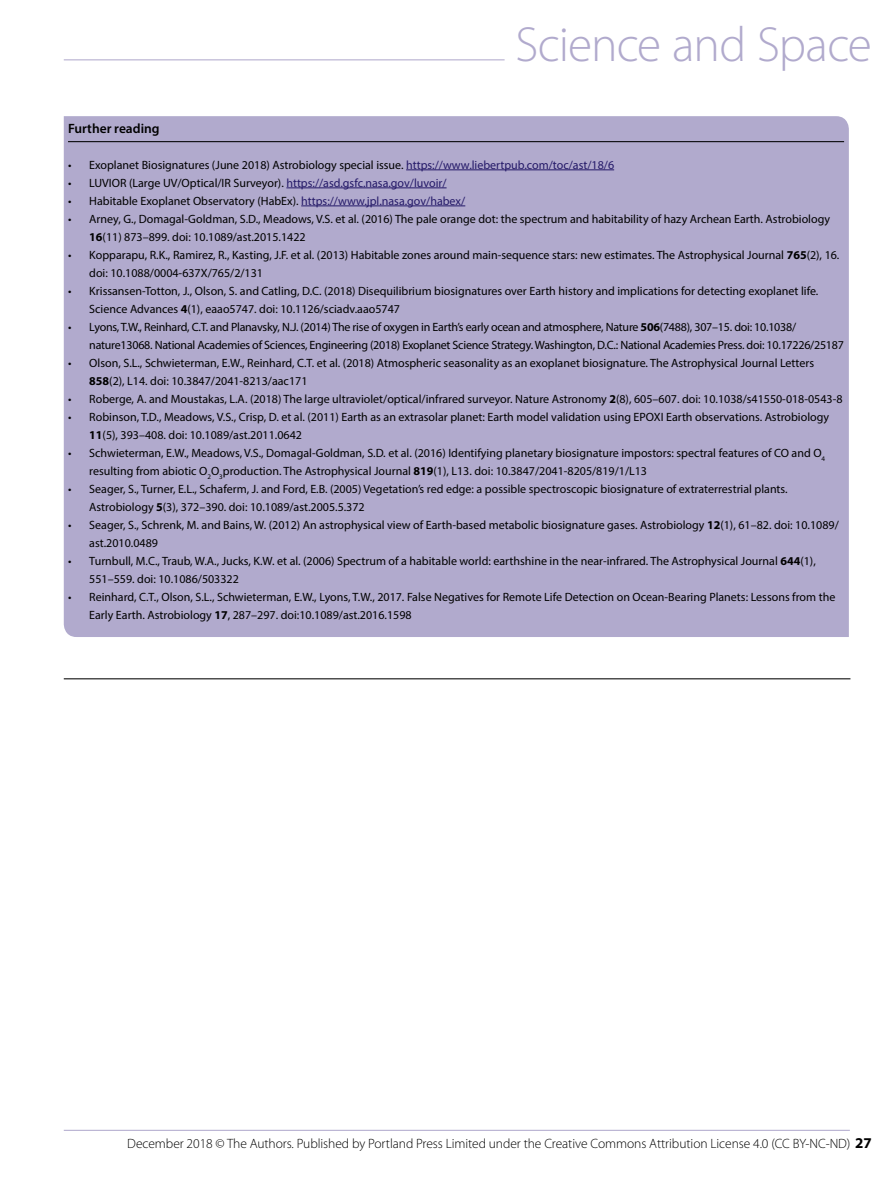
<style>
.page{position:relative;width:893px;height:1183px;background:#fff}
.page>*{position:absolute;margin:0;border:0;box-sizing:border-box;transform-origin:0 0}
.t1{font:300 49.5px "Myriad Pro";letter-spacing:-.02em;color:#b1aacd}
.t2{font:300 13.5px "Myriad Pro";letter-spacing:-.005em;color:#000}
.Box_Head{font:600 13.5px "Myriad Pro";color:#000}
.t3{font:12px/18px "Myriad Pro";color:#000}
.t4{font:12px/18px "Myriad Pro";letter-spacing:-.02em;color:#000}
.s1{color:#241968}
.s2{font-weight:700}
.s3{font-weight:700;font-size:15px}
</style>
<div class="page">
<hr style="left:64px;top:1129px;width:786px;height:1px;background:#b1aacd">
<hr style="left:64px;top:59px;width:441px;height:1px;background:#b1aacd">
<div style="left:64px;top:116px;width:785px;height:521px;background:#b1aacd"></div>
<hr style="left:68px;top:141px;width:776px;height:1px;background:#000">
<hr style="left:406px;top:169px;width:208px;height:1px;background:#241968">
<hr style="left:286px;top:187px;width:161px;height:1px;background:#241968">
<hr style="left:301px;top:205px;width:164px;height:1px;background:#241968">
<hr style="left:64px;top:678px;width:786px;height:1px;background:#000">
<h1 class="t1" style="left:515px;top:14px;width:358px">Science and Space</h1>
<p class="Box_Head" style="left:68px;top:119px;width:93px">Further reading</p>
<p class="t3" style="left:68px;top:155px;width:548px">• Exoplanet Biosignatures (June 2018) Astrobiology special issue. <span class="s1">https://www.liebertpub.com/toc/ast/18/6</span></p>
<p class="t3" style="left:68px;top:173px;width:380px">• LUVIOR (Large UV/Optical/IR Surveyor). <span class="s1">https://asd.gsfc.nasa.gov/luvoir/</span></p>
<p class="t3" style="left:68px;top:191px;width:399px">• Habitable Exoplanet Observatory (HabEx). <span class="s1">https://www.jpl.nasa.gov/habex/</span></p>
<p class="t3" style="left:89px;top:209px;width:742px;text-indent:-21px">• Arney, G., Domagal-Goldman, S.D., Meadows, V.S. et al. (2016) The pale orange dot: the spectrum and habitability of hazy Archean Earth. Astrobiology<br><span class="s2">16</span>(11) 873–899. doi: 10.1089/ast.2015.1422</p>
<p class="t3" style="left:89px;top:245px;width:752px;text-indent:-21px">• Kopparapu, R.K., Ramirez, R., Kasting, J.F. et al. (2013) Habitable zones around main-sequence stars: new estimates. The Astrophysical Journal <span class="s2">765</span>(2), 16. doi: 10.1088/0004-637X/765/2/131</p>
<p class="t3" style="left:89px;top:281px;width:731px;text-indent:-21px">• Krissansen-Totton, J., Olson, S. and Catling, D.C. (2018) Disequilibrium biosignatures over Earth history and implications for detecting exoplanet life.<br>Science Advances <span class="s2">4</span>(1), eaao5747. doi: 10.1126/sciadv.aao5747</p>
<p class="t4" style="left:89px;top:317px;width:756px;text-indent:-21px">• Lyons, T.W., Reinhard, C.T. and Planavsky, N.J. (2014) The rise of oxygen in Earth’s early ocean and atmosphere, Nature <span class="s2">506</span>(7488), 307–15. doi: 10.1038/ nature13068. National Academies of Sciences, Engineering (2018) Exoplanet Science Strategy. Washington, D.C.: National Academies Press. doi: 10.17226/25187</p>
<p class="t3" style="left:89px;top:353px;width:726px;text-indent:-21px">• Olson, S.L., Schwieterman, E.W., Reinhard, C.T. et al. (2018) Atmospheric seasonality as an exoplanet biosignature. The Astrophysical Journal Letters<br><span class="s2">858</span>(2), L14. doi: 10.3847/2041-8213/aac171</p>
<p class="t3" style="left:68px;top:389px;width:776px">• Roberge, A. and Moustakas, L.A. (2018) The large ultraviolet/optical/infrared surveyor. Nature Astronomy <span class="s2">2</span>(8), 605–607. doi: 10.1038/s41550-018-0543-8</p>
<p class="t3" style="left:89px;top:407px;width:741px;text-indent:-21px">• Robinson, T.D., Meadows, V.S., Crisp, D. et al. (2011) Earth as an extrasolar planet: Earth model validation using EPOXI Earth observations. Astrobiology<br><span class="s2">11</span>(5), 393–408. doi: 10.1089/ast.2011.0642</p>
<p class="t3" style="left:89px;top:443px;width:737px;text-indent:-21px">• Schwieterman, E.W., Meadows, V.S., Domagal-Goldman, S.D. et al. (2016) Identifying planetary biosignature impostors: spectral features of CO and O<sub>4 </sub>resulting from abiotic O<sub>2</sub>O<sub>3</sub>production. The Astrophysical Journal <span class="s2">819</span>(1), L13. doi: 10.3847/2041-8205/819/1/L13</p>
<p class="t3" style="left:89px;top:479px;width:700px;text-indent:-21px">• Seager, S., Turner, E.L., Schaferm, J. and Ford, E.B. (2005) Vegetation’s red edge: a possible spectroscopic biosignature of extraterrestrial plants.<br>Astrobiology <span class="s2">5</span>(3), 372–390. doi: 10.1089/ast.2005.5.372</p>
<p class="t3" style="left:89px;top:515px;width:751px;text-indent:-21px">• Seager, S., Schrenk, M. and Bains, W. (2012) An astrophysical view of Earth-based metabolic biosignature gases. Astrobiology <span class="s2">12</span>(1), 61–82. doi: 10.1089/ ast.2010.0489</p>
<p class="t3" style="left:89px;top:551px;width:728px;text-indent:-21px">• Turnbull, M.C., Traub, W.A., Jucks, K.W. et al. (2006) Spectrum of a habitable world: earthshine in the near‐infrared. The Astrophysical Journal <span class="s2">644</span>(1),<br>551–559. doi: 10.1086/503322</p>
<p class="t3" style="left:89px;top:587px;width:748px;text-indent:-21px">• Reinhard, C.T., Olson, S.L., Schwieterman, E.W., Lyons, T.W., 2017. False Negatives for Remote Life Detection on Ocean-Bearing Planets: Lessons from the<br>Early Earth. Astrobiology <span class="s2">17</span>, 287–297. doi:10.1089/ast.2016.1598</p>
<p class="t2" style="left:127px;top:1134px;width:746px">December 2018 © The Authors. Published by Portland Press Limited under the Creative Commons Attribution License 4.0 (CC BY-NC-ND) <span class="s3">27</span></p>
</div>
